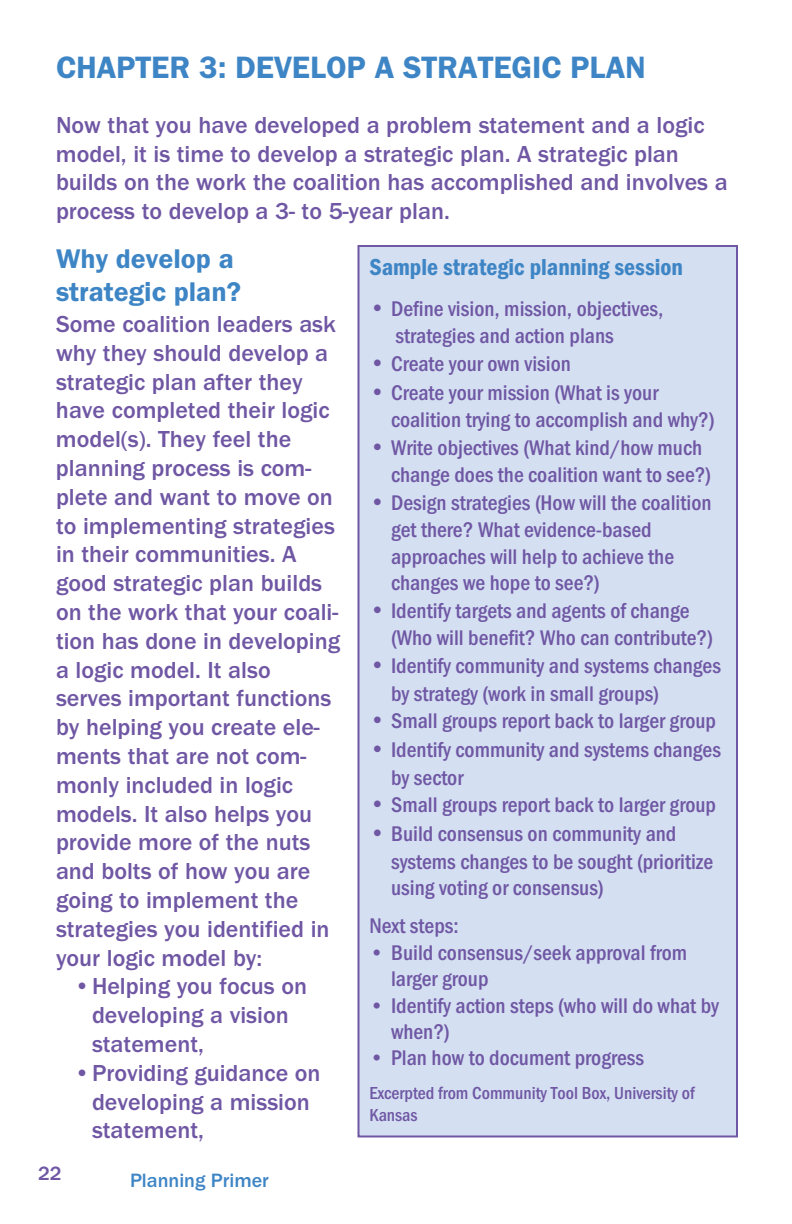
<style>
.page{position:relative;width:792px;height:1224px;background:#fff}
.page>*{position:absolute;margin:0;border:0;box-sizing:border-box;transform-origin:0 0}
.t1{font:600 32px "Franklin Gothic";color:#3e85c5}
.t2{font:600 28px/33.6px "Franklin Gothic";color:#3e85c5}
.t3{font:500 24px/28.8px "Franklin Gothic";color:#6f57a4}
.t4{font:600 condensed 24px "Franklin Gothic";color:#3e85c5}
.t5{font:500 condensed 22px/27.4px "Franklin Gothic";color:#6f57a4}
.t6{font:500 20px "Franklin Gothic";color:#3e85c5}
.t7{font:500 20px "Franklin Gothic";color:#6f57a4}
.t8{font:500 condensed 18px/22.2px "Franklin Gothic";color:#6f57a4}
.s1{font-stretch:normal;font-size:24px}
</style>
<div class="page">
<div style="left:359px;top:247px;width:377px;height:888px;background:#d4dff1"></div>
<div style="left:357px;top:245px;width:381px;height:892px;border:2px solid #6f57a4"></div>
<h1 class="t1" style="left:56px;top:49px;width:591px">CHAPTER 3: DEVELOP A STRATEGIC PLAN</h1>
<p class="t3" style="left:56px;top:110px;width:673px">Now that you have developed a problem statement and a logic model, it is time to develop a strategic plan. A strategic plan builds on the work the coalition has accomplished and involves a process to develop a 3- to 5-year plan.</p>
<p class="t2" style="left:56px;top:241px;width:187px">Why develop a strategic plan?</p>
<p class="t3" style="left:56px;top:309px;width:286px">Some coalition leaders ask why they should develop a strategic plan after they have completed their logic model(s). They feel the planning process is com&shy;plete and want to move on to implementing strategies in their communities. A good strategic plan builds on the work that your coali&shy;tion has done in developing a logic model. It also serves important functions by helping you create ele&shy;ments that are not com&shy;monly included in logic models. It also helps you provide more of the nuts and bolts of how you are going to implement the strategies you identified in your logic model by:</p>
<p class="t3" style="left:92px;top:972px;width:217px;text-indent:-18px">•Helping you focus on developing a vision statement,</p>
<p class="t3" style="left:92px;top:1058px;width:230px;text-indent:-18px">•Providing guidance on developing a mission statement,</p>
<p class="t4" style="left:369px;top:253px;width:315px">Sample strategic planning session</p>
<p class="t5" style="left:396px;top:294px;width:269px;text-indent:-26px"><span class="s1">•</span> Define vision, mission, objectives, strategies and action plans</p>
<p class="t5" style="left:369px;top:350px;width:203px"><span class="s1">•</span> Create your own vision</p>
<p class="t5" style="left:391px;top:378px;width:325px;text-indent:-22px"><span class="s1">•</span> Create your mission (What is your coalition trying to accomplish and why?)</p>
<p class="t5" style="left:391px;top:434px;width:322px;text-indent:-22px"><span class="s1">•</span> Write objectives (What kind/how much change does the coalition want to see?)</p>
<p class="t5" style="left:391px;top:489px;width:322px;line-height:26.8px;text-indent:-22px"><span class="s1">•</span> Design strategies (How will the coalition get there? What evidence-based approaches will help to achieve the changes we hope to see?)</p>
<p class="t5" style="left:391px;top:597px;width:324px;text-indent:-22px"><span class="s1">•</span> Identify targets and agents of change (Who will benefit? Who can contribute?)</p>
<p class="t5" style="left:391px;top:652px;width:331px;text-indent:-22px"><span class="s1">•</span> Identify community and systems changes by strategy (work in small groups)</p>
<p class="t5" style="left:369px;top:707px;width:348px"><span class="s1">•</span> Small groups report back to larger group</p>
<p class="t5" style="left:391px;top:736px;width:331px;text-indent:-22px"><span class="s1">•</span> Identify community and systems changes by sector</p>
<p class="t5" style="left:369px;top:791px;width:348px"><span class="s1">•</span> Small groups report back to larger group</p>
<p class="t5" style="left:391px;top:820px;width:324px;line-height:26.8px;text-indent:-22px"><span class="s1">•</span> Build consensus on community and systems changes to be sought (prioritize using voting or consensus)</p>
<p class="t5" style="left:369px;top:912px;width:91px">Next steps:</p>
<p class="t5" style="left:391px;top:939px;width:298px;line-height:26.4px;text-indent:-22px">• Build consensus/seek approval from larger group</p>
<p class="t5" style="left:391px;top:992px;width:330px;line-height:26.4px;text-indent:-22px">• Identify action steps (who will do what by when?)</p>
<p class="t5" style="left:369px;top:1044px;width:276px">• Plan how to document progress</p>
<p class="t8" style="left:369px;top:1081px;width:327px">Excerpted from Community Tool Box, University of<br>Kansas</p>
<p class="t7" style="left:38px;top:1161px;width:25px">22</p>
<p class="t6" style="left:130px;top:1168px;width:140px">Planning Primer</p>
</div>
